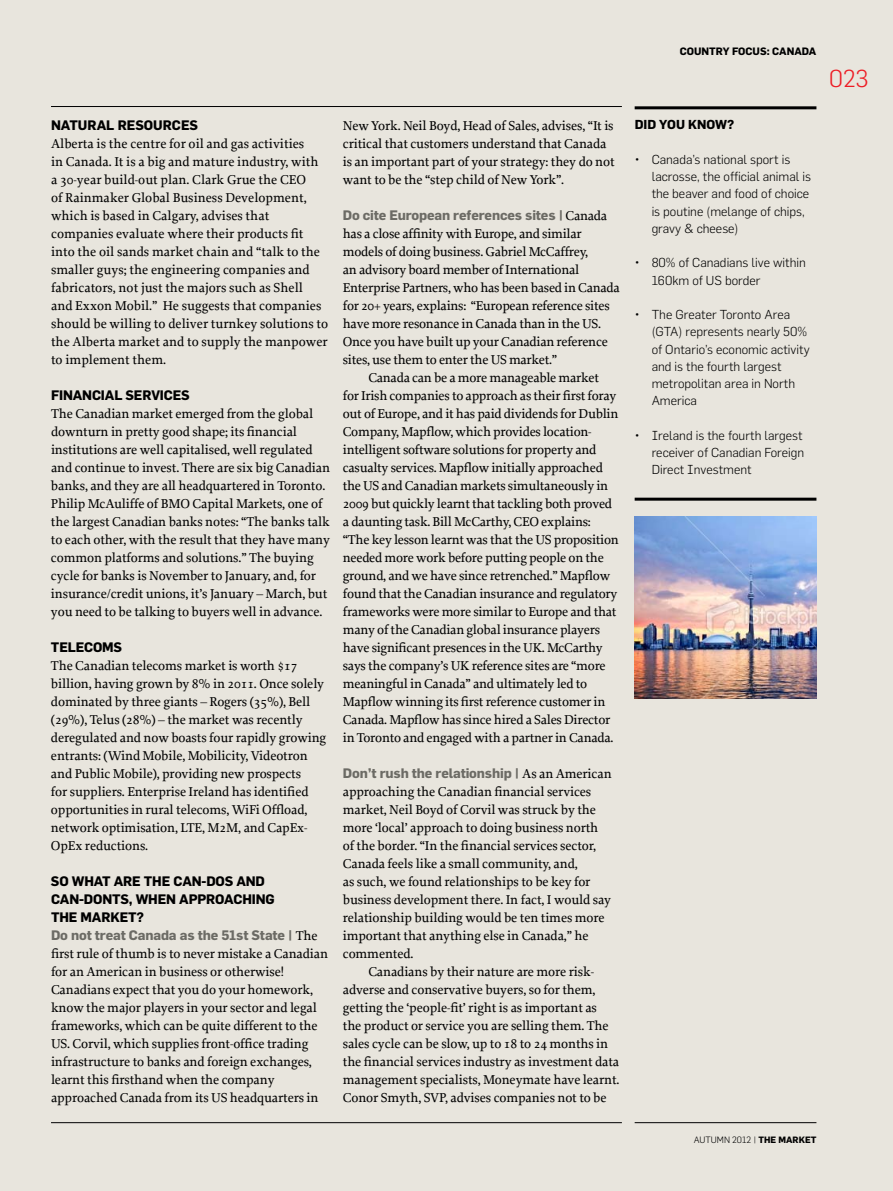
<style>
.page{position:relative;width:893px;height:1191px;background:#e8e5dd}
.page>*{position:absolute;margin:0;border:0;box-sizing:border-box;transform-origin:0 0}
.t1{font:300 24px "Flama";color:#ed1c24}
.t2{font:500 13.5px/18px "Proforma";letter-spacing:-.01em;color:#000}
.t3{font:700 13.5px/18px "Flama";letter-spacing:-.01em;color:#000}
.t4{font:700 13.5px "Flama";letter-spacing:-.01em;color:#6c6b65}
.t5{font:300 12.75px/17.2px "Flama";color:#000}
.t6{font:700 12.75px "Flama";color:#000}
.t7{font:700 10.5px "Flama";color:#000}
.t8{font:300 9px "Flama";color:#000}
.s1{color:#6c6b65}
.s2{font-family:"Proforma";font-weight:500}
.s3{font-family:"Proforma";font-weight:500;color:#000}
.s4{font-weight:700}
</style>
<div class="page">
<hr style="left:635px;top:497px;width:181px;height:3px;background:#000">
<img style="left:635px;top:517px;width:181px;height:181px">
<hr style="left:51px;top:106px;width:571px;height:1px;background:#000">
<hr style="left:635px;top:106px;width:181px;height:3px;background:#000">
<hr style="left:51px;top:1122px;width:571px;height:1px;background:#000">
<hr style="left:635px;top:1122px;width:181px;height:1px;background:#000">
<p class="t3" style="left:51px;top:116px;width:148px">NATURAL RESOURCES</p>
<p class="t2" style="left:51px;top:134px;width:279px">Alberta is the centre for oil and gas activities<br>in Canada. It is a big and mature industry, with a 30-year build-out plan. Clark Grue the CEO<br>of Rainmaker Global Business Development, which is based in Calgary, advises that companies evaluate where their products fit into the oil sands market chain and “talk to the smaller guys; the engineering companies and fabricators, not just the majors such as Shell<br>and Exxon Mobil.” He suggests that companies should be willing to deliver turnkey solutions to the Alberta market and to supply the manpower to implement them.</p>
<p class="t3" style="left:51px;top:386px;width:140px">FINANCIAL SERVICES</p>
<p class="t2" style="left:51px;top:404px;width:281px">The Canadian market emerged from the global downturn in pretty good shape; its financial institutions are well capitalised, well regulated and continue to invest. There are six big Canadian banks, and they are all headquartered in Toronto.<br>Philip McAuliffe of BMO Capital Markets, one of the largest Canadian banks notes: “The banks talk to each other, with the result that they have many common platforms and solutions.” The buying cycle for banks is November to January, and, for insurance/credit unions, it’s January – March, but you need to be talking to buyers well in advance.</p>
<p class="t3" style="left:51px;top:638px;width:73px">TELECOMS</p>
<p class="t2" style="left:51px;top:656px;width:277px">The Canadian telecoms market is worth $17 billion, having grown by 8% in 2011. Once solely dominated by three giants – Rogers (35%), Bell (29%), Telus (28%) – the market was recently deregulated and now boasts four rapidly growing entrants: (Wind Mobile, Mobilicity, Videotron and Public Mobile), providing new prospects<br>for suppliers. Enterprise Ireland has identified opportunities in rural telecoms, WiFi Offload, network optimisation, LTE, M2M, and CapEx-OpEx reductions.</p>
<p class="t3" style="left:51px;top:871px;width:268px">SO WHAT ARE THE CAN-DOS AND<br>CAN-DONTS, WHEN APPROACH ING<br>THE MARKET?<br><span class="s1">DO NOT TREAT CANADA AS THE 51ST STATE |</span> <span class="s2">The</span></p>
<p class="t2" style="left:51px;top:944px;width:278px">first rule of thumb is to never mistake a Canadian for an American in business or otherwise!<br>Canadians expect that you do your homework, know the major players in your sector and legal frameworks, which can be quite different to the US. Corvil, which supplies front-office trading infrastructure to banks and foreign exchanges, learnt this firsthand when the company approached Canada from its US headquarters in</p>
<p class="t2" style="left:343px;top:116px;width:273px">New York. Neil Boyd, Head of Sales, advises, “It is critical that customers understand that Canada is an important part of your strategy: they do not want to be the “step child of New York”.</p>
<p class="t4" style="left:343px;top:206px;width:266px">DO CITE EUROPEAN REFERENCES SITES | <span class="s3">Canada</span></p>
<p class="t2" style="left:343px;top:224px;width:240px">has a close affinity with Europe, and similar</p>
<p class="t2" style="left:343px;top:242px;width:247px">models of doing business. Gabriel McCaffrey,</p>
<p class="t2" style="left:343px;top:260px;width:238px">an advisory board member of International</p>
<p class="t2" style="left:343px;top:278px;width:279px">Enterprise Partners, who has been based in Canada</p>
<p class="t2" style="left:343px;top:296px;width:268px">for 20+ years, explains: “European reference sites</p>
<p class="t2" style="left:343px;top:314px;width:260px">have more resonance in Canada than in the US.</p>
<p class="t2" style="left:343px;top:332px;width:267px">Once you have built up your Canadian reference</p>
<p class="t2" style="left:343px;top:350px;width:216px">sites, use them to enter the US market.”</p>
<p class="t2" style="left:368px;top:368px;width:232px">Canada can be a more manageable market</p>
<p class="t2" style="left:343px;top:386px;width:275px">for Irish companies to approach as their first foray</p>
<p class="t2" style="left:343px;top:404px;width:277px">out of Europe, and it has paid dividends for Dublin</p>
<p class="t2" style="left:343px;top:422px;width:250px">Company, Mapflow, which provides location-</p>
<p class="t2" style="left:343px;top:440px;width:255px">intelligent software solutions for property and</p>
<p class="t2" style="left:343px;top:458px;width:262px">casualty services. Mapflow initially approached</p>
<p class="t2" style="left:343px;top:476px;width:267px">the US and Canadian markets simultaneously in</p>
<p class="t2" style="left:343px;top:494px;width:271px">2009 but quickly learnt that tackling both proved</p>
<p class="t2" style="left:343px;top:512px;width:249px">a daunting task. Bill McCarthy, CEO explains:</p>
<p class="t2" style="left:343px;top:530px;width:277px">“The key lesson learnt was that the US proposition</p>
<p class="t2" style="left:343px;top:548px;width:263px">needed more work before putting people on the</p>
<p class="t2" style="left:343px;top:566px;width:269px">ground, and we have since retrenched.” Mapflow</p>
<p class="t2" style="left:343px;top:584px;width:276px">found that the Canadian insurance and regulatory</p>
<p class="t2" style="left:343px;top:602px;width:275px">frameworks were more similar to Europe and that</p>
<p class="t2" style="left:343px;top:620px;width:259px">many of the Canadian global insurance players</p>
<p class="t2" style="left:343px;top:638px;width:261px">have significant presences in the UK. McCarthy</p>
<p class="t2" style="left:343px;top:656px;width:264px">says the company’s UK reference sites are “more</p>
<p class="t2" style="left:343px;top:674px;width:246px">meaningful in Canada” and ultimately led to</p>
<p class="t2" style="left:343px;top:692px;width:264px">Mapflow winning its first reference customer in</p>
<p class="t2" style="left:343px;top:710px;width:269px">Canada. Mapflow has since hired a Sales Director</p>
<p class="t2" style="left:343px;top:728px;width:272px">in Toronto and engaged with a partner in Canada.</p>
<p class="t4" style="left:343px;top:764px;width:270px">DON’T RUSH THE RELATIONSHIP | <span class="s3">As an American</span></p>
<p class="t2" style="left:343px;top:782px;width:270px">approaching the Canadian financial services market, Neil Boyd of Corvil was struck by the more ‘local’ approach to doing business north of the border. “In the financial services sector, Canada feels like a small community, and,<br>as such, we found relationships to be key for business development there. In fact, I would say relationship building would be ten times more important that anything else in Canada,” he commented.</p>
<p class="t2" style="left:343px;top:962px;width:278px;text-indent:26px">Canadians by their nature are more risk&shy;adverse and conservative buyers, so for them, getting the ‘people-fit’ right is as important as<br>the product or service you are selling them. The sales cycle can be slow, up to 18 to 24 months in the financial services industry as investment data management specialists, Moneymate have learnt.<br>Conor Smyth, SVP, advises companies not to be</p>
<p class="t7" style="left:680px;top:45px;width:16px">COUNTRY</p>
<p class="t7" style="left:732px;top:45px;width:56px">FOCUS: CANADA</p>
<p class="t6" style="left:635px;top:117px;width:8px">DID</p>
<p class="t6" style="left:659px;top:117px;width:10px">YOU</p>
<p class="t6" style="left:688px;top:117px;width:11px">KNOW</p>
<p class="t6" style="left:727px;top:117px;width:9px">?</p>
<p class="t5" style="left:652px;top:150px;width:161px;text-indent:-17px">• Canada’s national sport is lacrosse, the official animal is the beaver and food of choice is poutine (melange of chips, gravy &amp; cheese)</p>
<p class="t5" style="left:652px;top:254px;width:156px;text-indent:-17px">• 80% of Canadians live within<br>160km of US border</p>
<p class="t5" style="left:652px;top:306px;width:160px;text-indent:-17px">• The Greater Toronto Area (GTA) represents nearly 50% of Ontario’s economic activity and is the fourth largest metropolitan area in North<br>America</p>
<p class="t5" style="left:652px;top:426px;width:154px;text-indent:-17px">• Ireland is the fourth largest receiver of Canadian Foreign<br>Direct Investment</p>
<h1 class="t1" style="left:829px;top:65px;width:41px">023</h1>
<p class="t8" style="left:694px;top:1134px;width:92px">AUTUMN 2012 | <span class="s4">THE MARKET</span></p>
</div>
